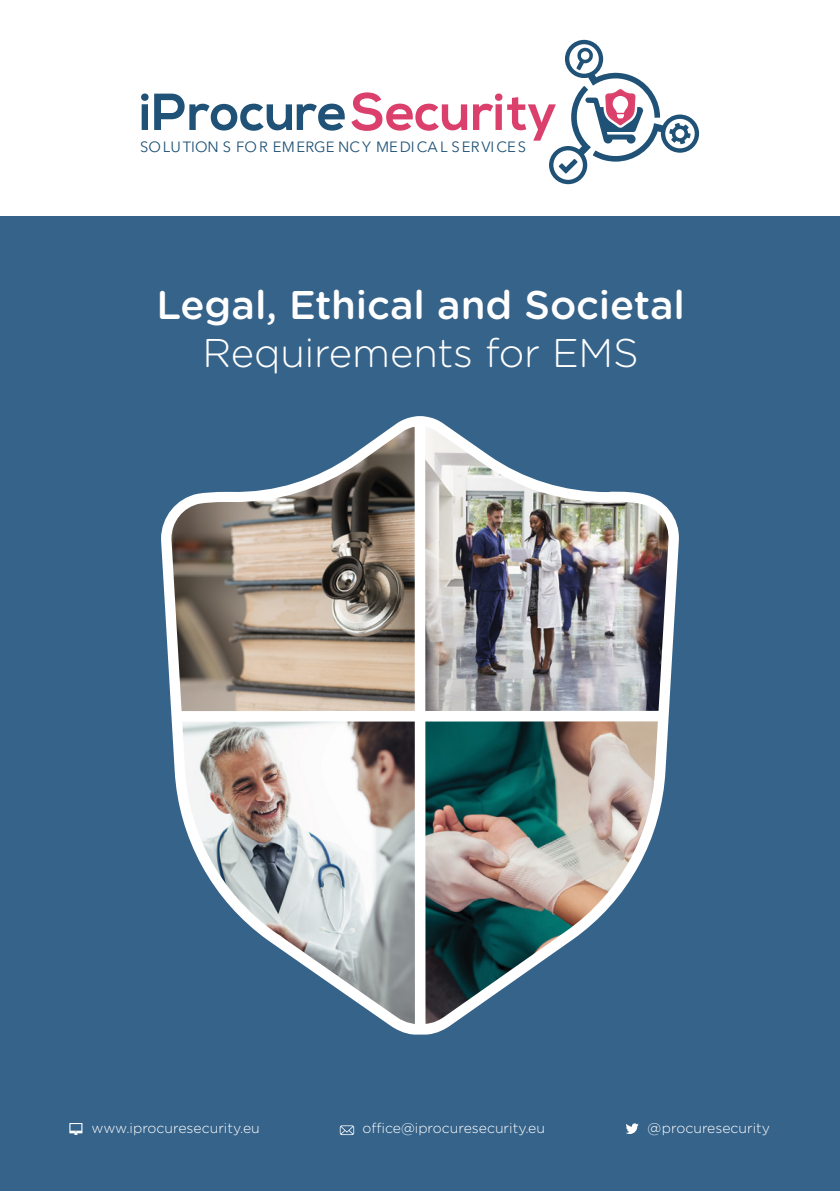
<style>
.page{position:relative;width:840px;height:1191px;background:#fff}
.page>*{position:absolute;margin:0;border:0;box-sizing:border-box;transform-origin:0 0}
.t1{font:700 51.8px "Nexa";color:#1f5276}
.t2{font:500 40px "Gotham Rounded";letter-spacing:-.005em;color:#fff}
.t3{font:300 40px "Gotham Rounded";letter-spacing:-.005em;color:#fff}
.t4{font:14.8px "Avenir Next LT Pro";color:#1f5276}
.t5{font:300 14px "Gotham Rounded";color:#fff}
.s1{color:#db406c}
</style>
<div class="page">
<div style="left:0;top:216px;width:839px;height:975px;background:#36638a"></div>
<svg style="left:549px;top:40px;width:149px;height:144px"></svg>
<svg style="left:161px;top:416px;width:518px;height:618px"></svg>
<img style="left:171px;top:427px;width:243px;height:284px">
<img style="left:425px;top:427px;width:244px;height:284px">
<img style="left:182px;top:721px;width:232px;height:303px">
<img style="left:425px;top:721px;width:232px;height:303px">
<svg style="left:339px;top:1125px;width:15px;height:10px"></svg>
<svg style="left:626px;top:1123px;width:12px;height:11px"></svg>
<svg style="left:69px;top:1123px;width:13px;height:12px"></svg>
<h1 class="t1" style="left:139px;top:82px;width:419px">iProcure<span class="s1">Security</span></h1>
<p class="t4" style="left:140px;top:138px;width:387px">SOLUTION S FOR EMERGE NC Y MEDICA L S ERVI CES</p>
<h2 class="t2" style="left:156px;top:276px;width:529px">Legal, Ethical and Societal</h2>
<h2 class="t3" style="left:202px;top:326px;width:437px">Requirements for EMS</h2>
<p class="t5" style="left:91px;top:1119px;width:170px">www.iprocuresecurity.eu</p>
<p class="t5" style="left:362px;top:1119px;width:184px">office@iprocuresecurity.eu</p>
<p class="t5" style="left:647px;top:1119px;width:124px">@procuresecurity</p>
</div>
